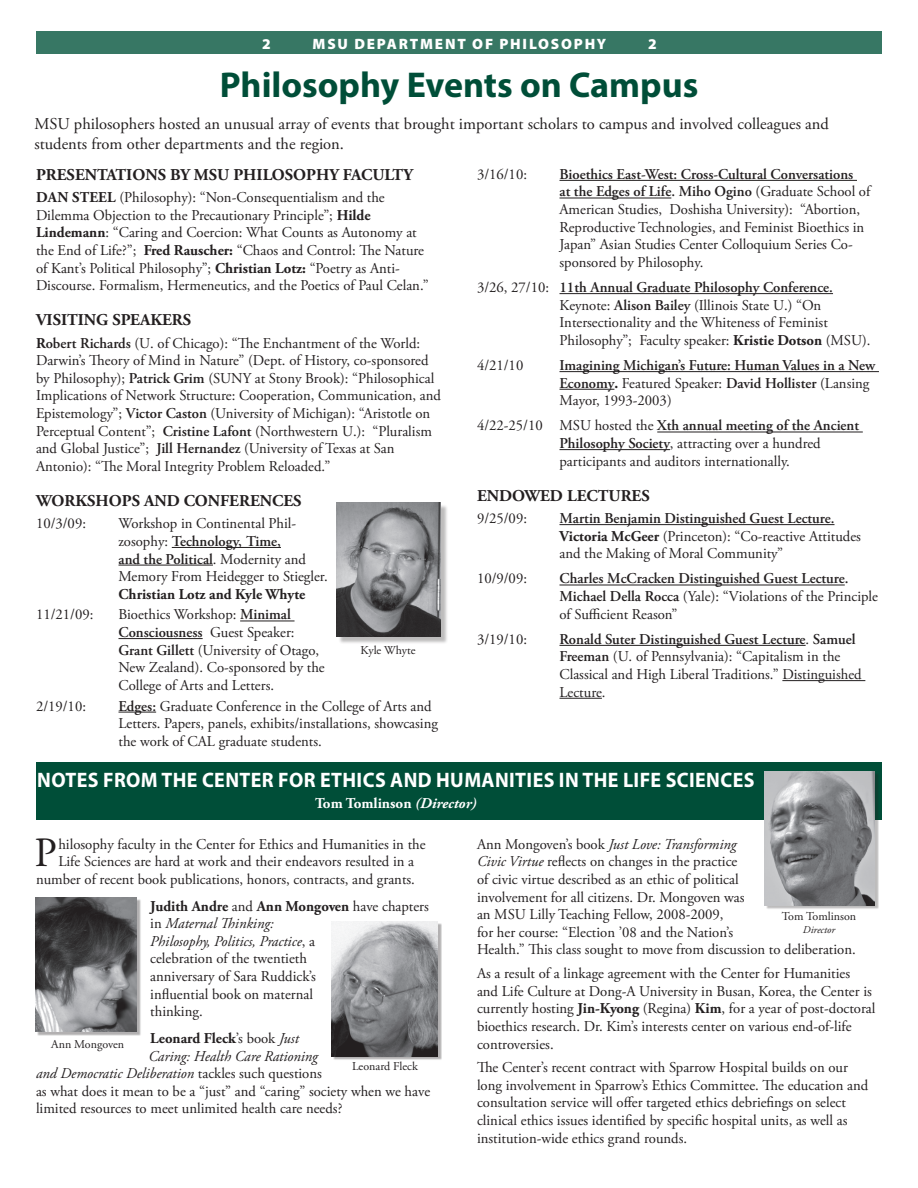
<style>
.page{position:relative;width:918px;height:1188px;background:#fff}
.page>*{position:absolute;margin:0;border:0;box-sizing:border-box;transform-origin:0 0}
.t1{font:41.55px "Adobe Garamond Pro";color:#231f20}
.Heading_1{font:700 36px "Myriad Pro";color:#004e38}
.t2{font:700 21px "Myriad Pro";letter-spacing:.02em;color:#fff;scale:.95 1}
.t3{font:16.5px/19.8px "Adobe Garamond Pro";color:#231f20}
.t4{font:700 16.5px "Adobe Garamond Pro";color:#231f20}
.t5{font:15px/17.7px "Adobe Garamond Pro";color:#231f20}
.t6{font:600 15px/17.7px "Adobe Garamond Pro";color:#231f20}
.t7{font:italic 15px "Adobe Garamond Pro";color:#231f20}
.t8{font:900 15px "Myriad Pro";letter-spacing:.12em;color:#fff}
.t9{font:700 15px "Adobe Garamond Pro";color:#fff}
.t10{font:700 15px "Adobe Garamond Pro";color:#231f20}
.t11{font:12px "Adobe Garamond Pro";color:#231f20}
.t12{font:italic 10.5px "Adobe Garamond Pro";color:#231f20}
.s1{font-weight:700}
.s2{font-weight:600}
.s3{font-weight:400}
.s4{font-style:italic}
.s5{font-weight:400;font-style:italic}
.s6{font-style:normal}
</style>
<div class="page">
<div style="left:36px;top:32px;width:846px;height:22px;background:#377764"></div>
<div style="left:36px;top:762px;width:846px;height:58px;background:#004e38"></div>
<hr style="left:172px;top:547px;width:109px;height:1px;background:#231f20">
<hr style="left:118px;top:565px;width:95px;height:1px;background:#231f20">
<hr style="left:240px;top:621px;width:55px;height:1px;background:#231f20">
<hr style="left:118px;top:638px;width:85px;height:1px;background:#231f20">
<hr style="left:118px;top:712px;width:38px;height:1px;background:#231f20">
<hr style="left:560px;top:180px;width:297px;height:1px;background:#231f20">
<hr style="left:560px;top:198px;width:111px;height:1px;background:#231f20">
<hr style="left:560px;top:293px;width:273px;height:1px;background:#231f20">
<hr style="left:560px;top:371px;width:319px;height:1px;background:#231f20">
<hr style="left:560px;top:389px;width:54px;height:1px;background:#231f20">
<hr style="left:657px;top:432px;width:206px;height:1px;background:#231f20">
<hr style="left:560px;top:449px;width:110px;height:1px;background:#231f20">
<hr style="left:560px;top:524px;width:275px;height:1px;background:#231f20">
<hr style="left:560px;top:585px;width:285px;height:1px;background:#231f20">
<hr style="left:560px;top:645px;width:246px;height:1px;background:#231f20">
<hr style="left:782px;top:680px;width:83px;height:1px;background:#231f20">
<hr style="left:560px;top:698px;width:42px;height:1px;background:#231f20">
<div style="left:767px;top:773px;width:112px;height:136px;background:#231f20;opacity:.3"></div>
<img style="left:765px;top:771px;width:109px;height:134px">
<div style="left:338px;top:504px;width:110px;height:140px;background:#231f20;opacity:.3"></div>
<img style="left:337px;top:502px;width:104px;height:135px">
<div style="left:334px;top:924px;width:108px;height:137px;background:#231f20;opacity:.35"></div>
<img style="left:332px;top:922px;width:106px;height:134px">
<div style="left:37px;top:900px;width:104px;height:136px;background:#231f20;opacity:.35"></div>
<img style="left:35px;top:898px;width:102px;height:134px">
<p class="t8" style="left:262px;top:34px;width:10px">2</p>
<p class="t8" style="left:313px;top:34px;width:295px">MSU DEPARTMENT OF PHILOSOPHY</p>
<p class="t8" style="left:648px;top:34px;width:10px">2</p>
<p class="Heading_1" style="left:220px;top:62px;width:480px">Philosophy Events on Campus</p>
<p class="t3" style="left:34px;top:114px;width:796px">MSU philosophers hosted an unusual array of events that brought important scholars to campus and involved colleagues and students from other departments and the region.</p>
<p class="t4" style="left:36px;top:165px;width:378px">PRESENTATIONS BY MSU PHILOSOPHY FACULTY</p>
<p class="t5" style="left:36px;top:189px;width:394px"><span class="s1">DAN STEEL</span> (Philosophy): “Non-Consequentialism and the Dilemma Objection to the Precautionary Principle”; <span class="s1">Hilde Lindemann</span>: “Caring and Coercion: What Counts as Autonomy at the End of Life?”; <span class="s1">Fred Rauscher:</span> “Chaos and Control: The Nature of Kant’s Political Philosophy”; <span class="s1">Christian Lotz:</span> “Poetry as Anti-Discourse. Formalism, Hermeneutics, and the Poetics of Paul Celan.”</p>
<p class="t4" style="left:36px;top:311px;width:157px">VISITING SPEAKERS</p>
<p class="t5" style="left:36px;top:335px;width:407px"><span class="s1">R</span><span class="s2">obert Richards</span> (U. of Chicago): “The Enchantment of the World:<br>Darwin’s Theory of Mind in Nature” (Dept. of History, co-sponsored by Philosophy); <span class="s2">Patrick Grim</span> (SUNY at Stony Brook): “Philosophical Implications of Network Structure: Cooperation, Communication, and Epistemology”; <span class="s2">Victor Caston</span> (University of Michigan): “Aristotle on Perceptual Content”; <span class="s2">Cristine Lafont</span> (Northwestern U.): “Pluralism and Global Justice”; <span class="s2">Jill Hernandez</span> (University of Texas at San Antonio): “The Moral Integrity Problem Reloaded.”</p>
<p class="t4" style="left:36px;top:491px;width:267px">WORKSHOPS AND CONFERENCES</p>
<p class="t5" style="left:36px;top:515px;width:52px">10/3/09:</p>
<p class="t5" style="left:118px;top:515px;width:209px">Workshop in Continental Phil&shy;zosophy: <span class="s2">Technology, Time,<br>and the Political</span>. Modernity and<br>Memory From Heidegger to Stiegler.<br><span class="s1">Christian Lotz and Kyle Whyte</span></p>
<p class="t5" style="left:36px;top:606px;width:59px">11/21/09:</p>
<p class="t5" style="left:118px;top:606px;width:208px">Bioethics Workshop: <span class="s2">Minimal<br>Consciousness</span> Guest Speaker:<br><span class="s2">Grant Gillett</span> (University of Otago,<br>New Zealand). Co-sponsored by the<br>College of Arts and Letters.</p>
<p class="t5" style="left:36px;top:698px;width:52px">2/19/10:</p>
<p class="t5" style="left:118px;top:698px;width:321px"><span class="s2">Edges:</span> Graduate Conference in the College of Arts and<br>Letters. Papers, panels, exhibits/installations, showcasing the work of CAL graduate students.</p>
<p class="t11" style="left:361px;top:643px;width:56px">Kyle Whyte</p>
<p class="t5" style="left:477px;top:166px;width:52px">3/16/10:</p>
<p class="t5" style="left:560px;top:166px;width:312px"><span class="s2">Bioethics East-West: Cross-Cultural Conversations<br>at the Edges of Life. Miho Ogino</span> (Graduate School of American Studies, Doshisha University): “Abortion, Reproductive Technologies, and Feminist Bioethics in Japan” Asian Studies Center Colloquium Series Co&shy;sponsored by Philosophy.</p>
<p class="t5" style="left:560px;top:279px;width:310px;text-indent:-82px">3/26, 27/10: <span class="s2">11th Annual Graduate Philosophy Conference.<br></span>Keynote: <span class="s2">Alison Bailey</span> (Illinois State U.) “On Intersectionality and the Whiteness of Feminist Philosophy”; Faculty speaker: <span class="s1">Kristie Dotson</span> (MSU).</p>
<p class="t5" style="left:477px;top:357px;width:48px">4/21/10</p>
<p class="t6" style="left:560px;top:357px;width:317px">Imagining Michigan’s Future: Human Values in a New<br>Economy<span class="s1">.</span> <span class="s3">Featured Speaker:</span> David Hollister <span class="s3">(Lansing<br>Mayor, 1993-2003)</span></p>
<p class="t5" style="left:560px;top:417px;width:301px;text-indent:-82px">4/22-25/10 MSU hosted the <span class="s2">Xth annual meeting of the Ancient<br>Philosophy Society</span>, attracting over a hundred participants and auditors internationally.</p>
<p class="t4" style="left:477px;top:486px;width:174px">ENDOWED LECTURES</p>
<p class="t5" style="left:477px;top:510px;width:52px">9/25/09:</p>
<p class="t5" style="left:560px;top:510px;width:303px"><span class="s2">Martin Benjamin Distinguished Guest Lecture.<br></span><span class="s1">Victoria McGeer</span> (Princeton): “Co-reactive Attitudes and the Making of Moral Community”</p>
<p class="t5" style="left:477px;top:570px;width:52px">10/9/09:</p>
<p class="t6" style="left:560px;top:570px;width:320px">Charles McCracken Distinguished Guest Lecture.<br>Michael Della Rocca <span class="s3">(Yale): “Violations of the Principle of Sufficient Reason”</span></p>
<p class="t5" style="left:477px;top:631px;width:52px">3/19/10:</p>
<p class="t5" style="left:559px;top:631px;width:304px"><span class="s2">Ronald Suter Distinguished Guest Lecture</span>. <span class="s2">Samuel Freeman</span> (U. of Pennsylvania): “Capitalism in the Classical and High Liberal Traditions.” Distinguished Lecture.</p>
<p class="t2" style="left:37px;top:766px;width:756px">NOTES FROM THE CENTER FOR ETHICS AND HUMANITIES IN THE LIFE SCIENCES</p>
<p class="t9" style="left:315px;top:794px;width:163px">Tom Tomlinson <span class="s4">(Director)</span></p>
<p class="t1" style="left:34px;top:828px;width:24px">P</p>
<p class="t5" style="left:58px;top:836px;width:369px">hilosophy faculty in the Center for Ethics and Humanities in the</p>
<p class="t5" style="left:477px;top:836px;width:378px">Ann Mongoven’s book <span class="s4">Just Love: Transforming<br>Civic Virtue</span> reflects on changes in the practice<br>of civic virtue described as an ethic of political<br>involvement for all citizens. Dr. Mongoven was<br>an MSU Lilly Teaching Fellow, 2008-2009,<br>for her course: “Election ’08 and the Nation’s<br>Health.” This class sought to move from discussion to deliberation.</p>
<p class="t5" style="left:477px;top:965px;width:400px">As a result of a linkage agreement with the Center for Humanities<br>and Life Culture at Dong-A University in Busan, Korea, the Center is currently hosting <span class="s1">Jin-Kyong</span> (Regina) <span class="s1">Kim</span>, for a year of post-doctoral bioethics research. Dr. Kim’s interests center on various end-of-life controversies.</p>
<p class="t5" style="left:477px;top:1059px;width:393px">The Center’s recent contract with Sparrow Hospital builds on our long involvement in Sparrow’s Ethics Committee. The education and consultation service will offer targeted ethics debriefings on select clinical ethics issues identified by specific hospital units, as well as institution-wide ethics grand rounds.</p>
<p class="t5" style="left:58px;top:853px;width:357px">Life Sciences are hard at work and their endeavors resulted in a</p>
<p class="t5" style="left:36px;top:871px;width:378px">number of recent book publications, honors, contracts, and grants.</p>
<p class="t5" style="left:150px;top:897px;width:280px"><span class="s1">Judith Andre</span> and <span class="s1">Ann Mongoven</span> have chapters in <span class="s4">Maternal Thinking:<br>Philosophy, Politics, Practice</span>, a<br>celebration of the twentieth<br>anniversary of Sara Ruddick’s<br>influential book on maternal<br>thinking.</p>
<p class="t10" style="left:150px;top:1029px;width:150px">Leonard Fleck<span class="s3">’s book</span> <span class="s5">Just</span></p>
<p class="t7" style="left:148px;top:1047px;width:171px">Caring: Health Care Rationing</p>
<p class="t7" style="left:36px;top:1064px;width:287px">and Democratic Deliberation <span class="s6">tackles such questions</span></p>
<p class="t5" style="left:36px;top:1083px;width:396px">as what does it mean to be a “just” and “caring” society when we have</p>
<p class="t5" style="left:36px;top:1100px;width:308px">limited resources to meet unlimited health care needs?</p>
<p class="t11" style="left:782px;top:909px;width:76px">Tom Tomlinson</p>
<p class="t12" style="left:803px;top:923px;width:34px">Director</p>
<p class="t11" style="left:51px;top:1037px;width:75px">Ann Mongoven</p>
<p class="t11" style="left:352px;top:1059px;width:67px">Leonard Fleck</p>
</div>
